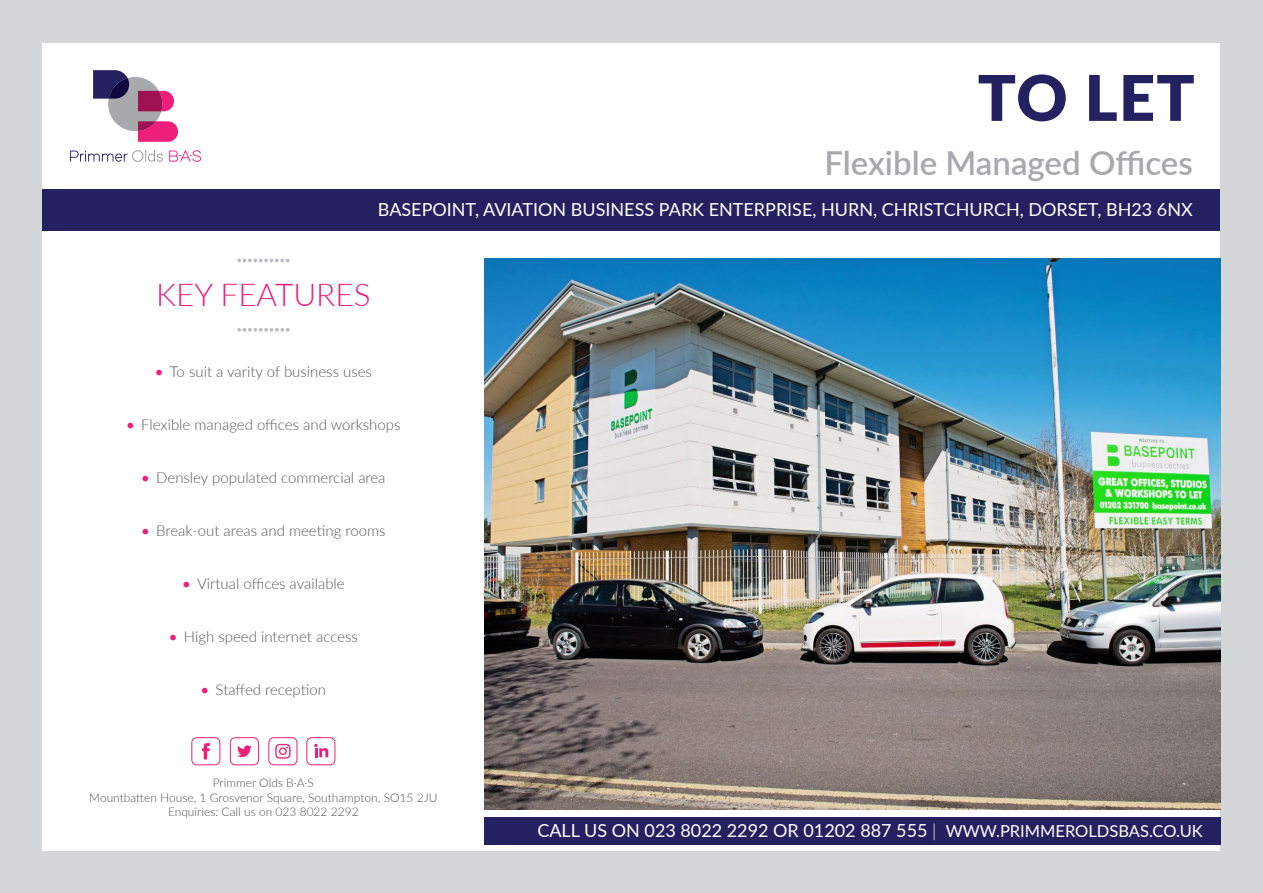
<style>
.page{position:relative;width:1263px;height:893px;background:#d5d6d8}
.page>*{position:absolute;margin:0;border:0;box-sizing:border-box;transform-origin:0 0}
.t1{font:900 63px "Lato";color:#252161}
.t2{font:600 33px "Lato";color:#a8a9ad}
.t3{font:300 31.5px "Lato";color:#ee1e7b}
.t4{font:18px "Lato";color:#fff}
.t5{font:300 15px "Lato";color:#57585a}
.t6{font:300 12px "Lato";color:#4f5252}
.s1{font-weight:400;color:#ee1e7b}
.s2{font-weight:300}
.s3{font-size:16.5px}
</style>
<div class="page">
<div style="left:43px;top:43px;width:1177px;height:807px;background:#fff"></div>
<img style="left:484px;top:259px;width:736px;height:550px">
<div style="left:108px;top:77px;width:54px;height:54px;background:#a8a9ad;border-radius:50%"></div>
<svg style="left:93px;top:70px;width:36px;height:29px"></svg>
<svg style="left:138px;top:91px;width:36px;height:20px"></svg>
<svg style="left:138px;top:121px;width:40px;height:21px"></svg>
<svg style="left:70px;top:150px;width:93px;height:12px"></svg>
<svg style="left:169px;top:150px;width:32px;height:12px"></svg>
<div style="left:43px;top:189px;width:1177px;height:42px;background:#252161"></div>
<div style="left:306px;top:737px;width:29px;height:28px;border:1px solid #ee1e7b;border-radius:5px"></div>
<svg style="left:314px;top:744px;width:14px;height:13px"></svg>
<div style="left:191px;top:737px;width:29px;height:28px;border:1px solid #ee1e7b;border-radius:5px"></div>
<svg style="left:202px;top:743px;width:8px;height:16px"></svg>
<div style="left:268px;top:737px;width:29px;height:28px;border:1px solid #ee1e7b;border-radius:5px"></div>
<svg style="left:275px;top:744px;width:16px;height:15px"></svg>
<div style="left:230px;top:737px;width:29px;height:28px;border:1px solid #ee1e7b;border-radius:5px"></div>
<svg style="left:237px;top:745px;width:15px;height:12px"></svg>
<svg style="left:237px;top:328px;width:53px;height:4px"></svg>
<svg style="left:237px;top:259px;width:53px;height:3px"></svg>
<div style="left:484px;top:817px;width:736px;height:28px;background:#252161"></div>
<p class="t1" style="left:978px;top:51px;width:218px">TO LET</p>
<p class="t2" style="left:824px;top:139px;width:370px">Flexible Managed Offices</p>
<p class="t4" style="left:378px;top:197px;width:816px">BASEPOINT, AVIATION BUSINESS PARK ENTERPRISE, HURN, CHRISTCHURCH, DORSET, BH23 6NX</p>
<p class="t3" style="left:156px;top:273px;width:216px">KEY FEATURES</p>
<p class="t5" style="left:155px;top:361px;width:219px"><span class="s1">•</span> To suit a varity of business uses</p>
<p class="t5" style="left:126px;top:414px;width:276px"><span class="s1">•</span> Flexible managed offices and workshops</p>
<p class="t5" style="left:141px;top:467px;width:246px"><span class="s1">•</span> Densley populated commercial area</p>
<p class="t5" style="left:141px;top:520px;width:246px"><span class="s1">•</span> Break-out areas and meeting rooms</p>
<p class="t5" style="left:182px;top:573px;width:164px"><span class="s1">•</span> Virtual offices available</p>
<p class="t5" style="left:169px;top:626px;width:190px"><span class="s1">•</span> High speed internet access</p>
<p class="t5" style="left:201px;top:679px;width:127px"><span class="s1">•</span> Staffed reception</p>
<p class="t6" style="left:213px;top:775px;width:103px">Primmer Olds B·A·S</p>
<p class="t6" style="left:89px;top:789px;width:350px">Mountbatten House, 1 Grosvenor Square, Southampton, SO15 2JU</p>
<p class="t6" style="left:168px;top:803px;width:192px">Enquiries: Call us on 023 8022 2292</p>
<p class="t4" style="left:537px;top:817px;width:667px">CALL US ON 023 8022 2292 OR 01202 887 555 <span class="s2">|</span> <span class="s3">WWW.PRIMMEROLDSBAS.CO.UK</span></p>
</div>
